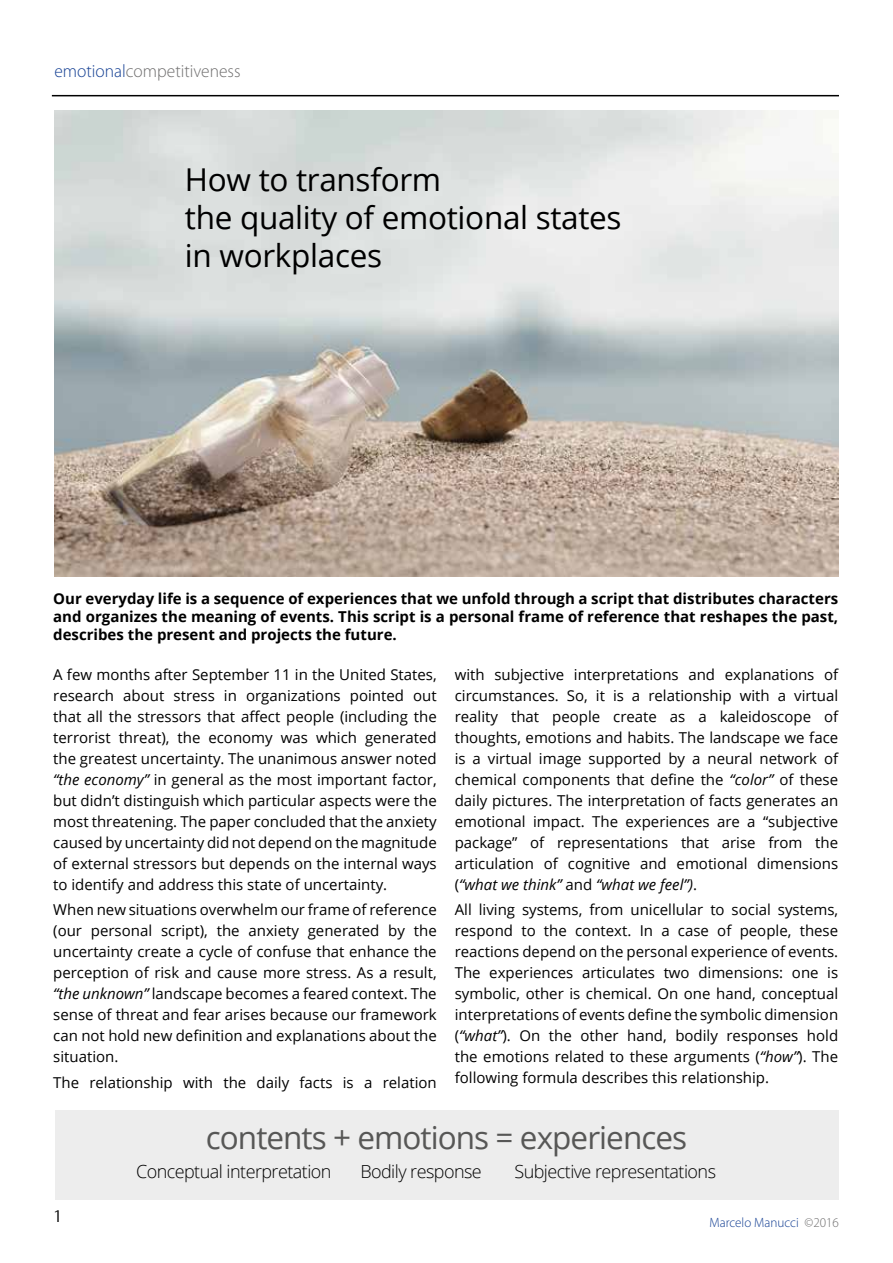
<style>
.page{position:relative;width:893px;height:1263px;background:#fff}
.page>*{position:absolute;margin:0;border:0;box-sizing:border-box;transform-origin:0 0}
.t1{font:31.5px/37.8px "Open Sans";letter-spacing:-.01em;color:#000}
.t2{font:31.5px "Open Sans";letter-spacing:-.03em;color:#575756}
.t3{font:300 18px "Open Sans";letter-spacing:-.03em;color:#000}
.t4{font:300 18px "Myriad Pro";color:#706f6f}
.t5{font:18px "Arsenal";color:#000}
.t6{font:15px/21px "Open Sans";color:#000;text-align:justify}
.t7{font:700 15px/18px "Open Sans";color:#000;text-align:justify}
.t8{font:300 13.5px "Myriad Pro";color:#164194}
.s1{color:#164194}
.s2{font-style:italic}
.s3{color:#706f6f}
</style>
<div class="page">
<img style="left:54px;top:110px;width:784px;height:466px">
<hr style="left:52px;top:95px;width:787px;height:1px;background:#000">
<div style="left:55px;top:1110px;width:783px;height:89px;background:#ededed"></div>
<p class="t4" style="left:54px;top:61px;width:188px"><span class="s1">emotional</span>competitiveness</p>
<h1 class="t1" style="left:185px;top:160px;width:438px">How to transform<br>the quality of emotional states in workplaces</h1>
<p class="t7" style="left:53px;top:589px;width:786px">Our everyday life is a sequence of experiences that we unfold through a script that distributes characters and organizes the meaning of events. This script is a personal frame of reference that reshapes the past, describes the present and projects the future.</p>
<p class="t6" style="left:53px;top:664px;width:385px">A few months after September 11 in the United States, research about stress in organizations pointed out that all the stressors that affect people (including the terrorist threat), the economy was which generated the greatest uncertainty. The unanimous answer noted <span class="s2">“the economy”</span> in general as the most important factor, but didn’t distinguish which particular aspects were the most threatening. The paper concluded that the anxiety caused by uncertainty did not depend on the magnitude of external stressors but depends on the internal ways to identify and address this state of uncertainty.</p>
<p class="t6" style="left:53px;top:899px;width:385px">When new situations overwhelm our frame of reference (our personal script), the anxiety generated by the uncertainty create a cycle of confuse that enhance the perception of risk and cause more stress. As a result, <span class="s2">“the unknown”</span> landscape becomes a feared context. The sense of threat and fear arises because our framework can not hold new definition and explanations about the situation.</p>
<p class="t6" style="left:53px;top:1071px;width:385px">The relationship with the daily facts is a relation</p>
<p class="t6" style="left:455px;top:664px;width:385px">with subjective interpretations and explanations of circumstances. So, it is a relationship with a virtual reality that people create as a kaleidoscope of thoughts, emotions and habits. The landscape we face is a virtual image supported by a neural network of chemical components that define the <span class="s2">“color”</span> of these daily pictures. The interpretation of facts generates an emotional impact. The experiences are a “subjective package” of representations that arise from the articulation of cognitive and emotional dimensions (<span class="s2">“what we think”</span> and <span class="s2">“what we feel”)</span>.</p>
<p class="t6" style="left:455px;top:899px;width:385px">All living systems, from unicellular to social systems, respond to the context. In a case of people, these reactions depend on the personal experience of events.<br>The experiences articulates two dimensions: one is symbolic, other is chemical. On one hand, conceptual interpretations of events define the symbolic dimension (<span class="s2">“what”</span>). On the other hand, bodily responses hold the emotions related to these arguments (<span class="s2">“how”</span>). The following formula describes this relationship.</p>
<p class="t5" style="left:54px;top:1205px;width:8px">1</p>
<h1 class="t2" style="left:206px;top:1116px;width:483px">contents + emotions = experiences</h1>
<p class="t3" style="left:136px;top:1159px;width:197px">Conceptual interpretation</p>
<p class="t3" style="left:360px;top:1159px;width:123px">Bodily response</p>
<p class="t3" style="left:514px;top:1159px;width:203px">Subjective representations</p>
<p class="t8" style="left:709px;top:1215px;width:131px">Marcelo Manucci <span class="s3">©2016</span></p>
</div>
